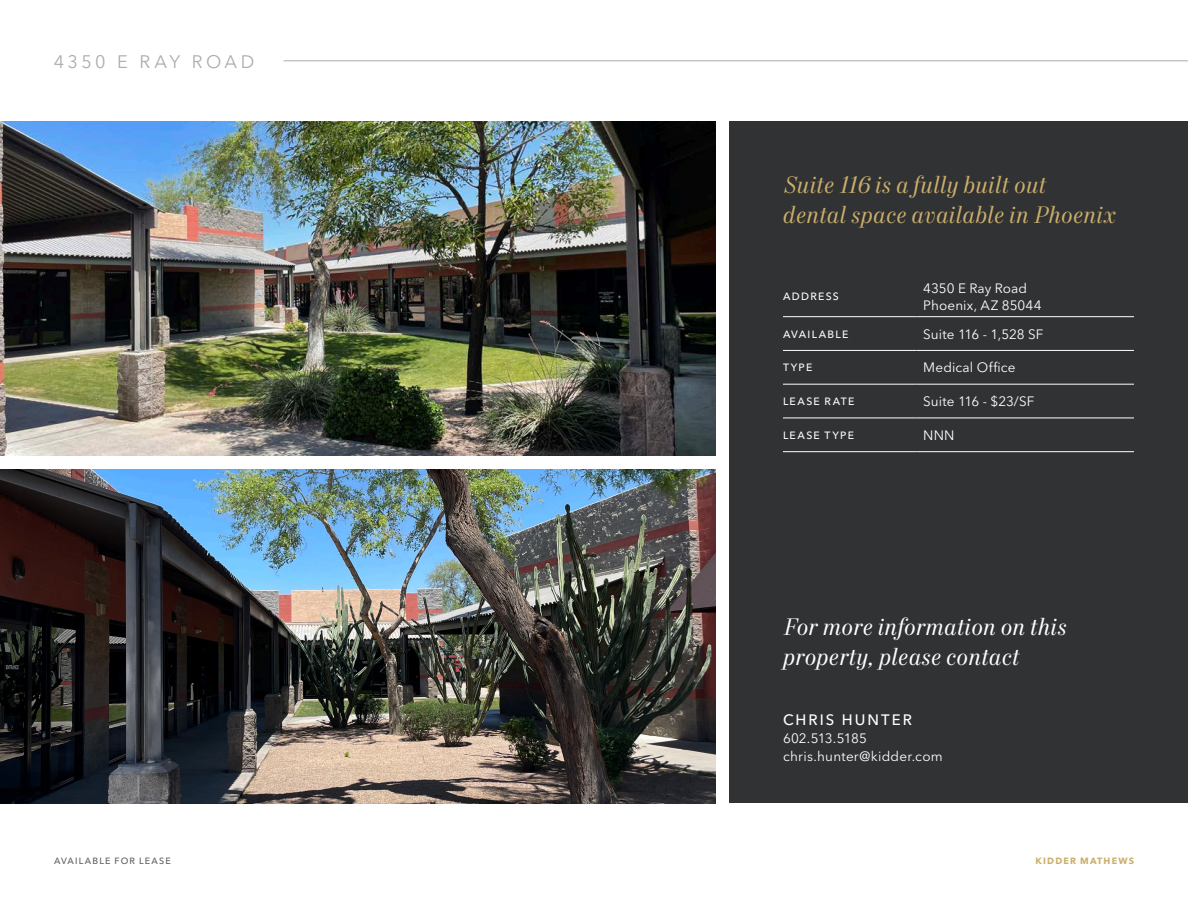
<style>
.page{position:relative;width:1188px;height:918px;background:#fff}
.page>*{position:absolute;margin:0;border:0;box-sizing:border-box;transform-origin:0 0}
.Callout_Text_-_Italics_-_Gold_2023{font:italic 24px/30px "Mort Modern 08";letter-spacing:.01em;color:#cbae6b}
.Callout_Text_-_Italics_-_Gold_2023-2{font:italic 24px/30px "Mort Modern 08";letter-spacing:.005em;color:#fff}
.t1{font:18px "Avenir Next LT Pro";letter-spacing:.19em;color:#afabac}
.Contact_Info_-_White_2023{font:500 15px "Avenir Next LT Pro";letter-spacing:.135em;color:#fff}
.Table_Input_-_White_2023{font:13.5px/16.5px "Avenir Next LT Pro";letter-spacing:.01em;color:#fff}
.Contact_Info_-_White_2023-2{font:13.5px "Avenir Next LT Pro";letter-spacing:.02em;color:#fff}
.Contact_Info_-_White_2023-3{font:13.5px "Avenir Next LT Pro";letter-spacing:-.04em;color:#fff}
.Table_Column_1_All_Caps_-_White_2023{font:500 10.5px "Avenir Next LT Pro";letter-spacing:.125em;color:#fff}
.t2{font:500 9px "Avenir Next LT Pro";letter-spacing:.13em;color:#5e5d5d}
.t3{font:700 9px "Avenir Next LT Pro";letter-spacing:.13em;color:#cbae6b}
</style>
<div class="page">
<div style="left:729px;top:122px;width:459px;height:681px;background:#313234"></div>
<img style="left:0;top:469px;width:716px;height:334px">
<img style="left:0;top:122px;width:716px;height:334px">
<hr style="left:783px;top:384px;width:133px;height:1px;background:#fff">
<hr style="left:916px;top:384px;width:218px;height:1px;background:#fff">
<hr style="left:783px;top:418px;width:133px;height:1px;background:#fff">
<hr style="left:916px;top:418px;width:218px;height:1px;background:#fff">
<hr style="left:783px;top:451px;width:133px;height:1px;background:#fff">
<hr style="left:916px;top:451px;width:218px;height:1px;background:#fff">
<hr style="left:783px;top:316px;width:133px;height:1px;background:#fff">
<hr style="left:916px;top:316px;width:218px;height:1px;background:#fff">
<hr style="left:783px;top:350px;width:133px;height:1px;background:#fff">
<hr style="left:916px;top:350px;width:218px;height:1px;background:#fff">
<hr style="left:284px;top:61px;width:904px;height:1px;background:#afabac">
<h2 class="t1" style="left:54px;top:51px;width:202px">4350 E RAY ROAD</h2>
<p class="Callout_Text_-_Italics_-_Gold_2023" style="left:783px;top:171px;width:334px">Suite 116 is a fully built out<br>dental space available in Phoenix</p>
<p class="Table_Column_1_All_Caps_-_White_2023" style="left:783px;top:290px;width:57px">ADDRESS</p>
<p class="Table_Input_-_White_2023" style="left:923px;top:280px;width:120px">4350 E Ray Road<br>Phoenix, AZ 85044</p>
<p class="Table_Column_1_All_Caps_-_White_2023" style="left:783px;top:328px;width:67px">AVAILABLE</p>
<p class="Table_Input_-_White_2023" style="left:923px;top:326px;width:122px">Suite 116 - 1,528 SF</p>
<p class="Table_Column_1_All_Caps_-_White_2023" style="left:783px;top:361px;width:31px">TYPE</p>
<p class="Table_Input_-_White_2023" style="left:923px;top:359px;width:94px">Medical Office</p>
<p class="Table_Column_1_All_Caps_-_White_2023" style="left:783px;top:395px;width:73px">LEASE RATE</p>
<p class="Table_Input_-_White_2023" style="left:923px;top:393px;width:113px">Suite 116 - $23/SF</p>
<p class="Table_Column_1_All_Caps_-_White_2023" style="left:783px;top:429px;width:72px">LEASE TYPE</p>
<p class="Table_Input_-_White_2023" style="left:923px;top:427px;width:33px">NNN</p>
<p class="Callout_Text_-_Italics_-_Gold_2023-2" style="left:783px;top:613px;width:285px">For more information on this property, please contact</p>
<p class="Contact_Info_-_White_2023" style="left:783px;top:710px;width:130px">CHRIS HUNTER</p>
<p class="Contact_Info_-_White_2023-3" style="left:783px;top:730px;width:86px">602.513.5185</p>
<p class="Contact_Info_-_White_2023-2" style="left:783px;top:748px;width:161px">chris.hunter@kidder.com</p>
<p class="t2" style="left:54px;top:855px;width:118px">AVAILABLE FOR LEASE</p>
<p class="t3" style="left:1036px;top:855px;width:100px">KIDDER MATHEWS</p>
</div>
